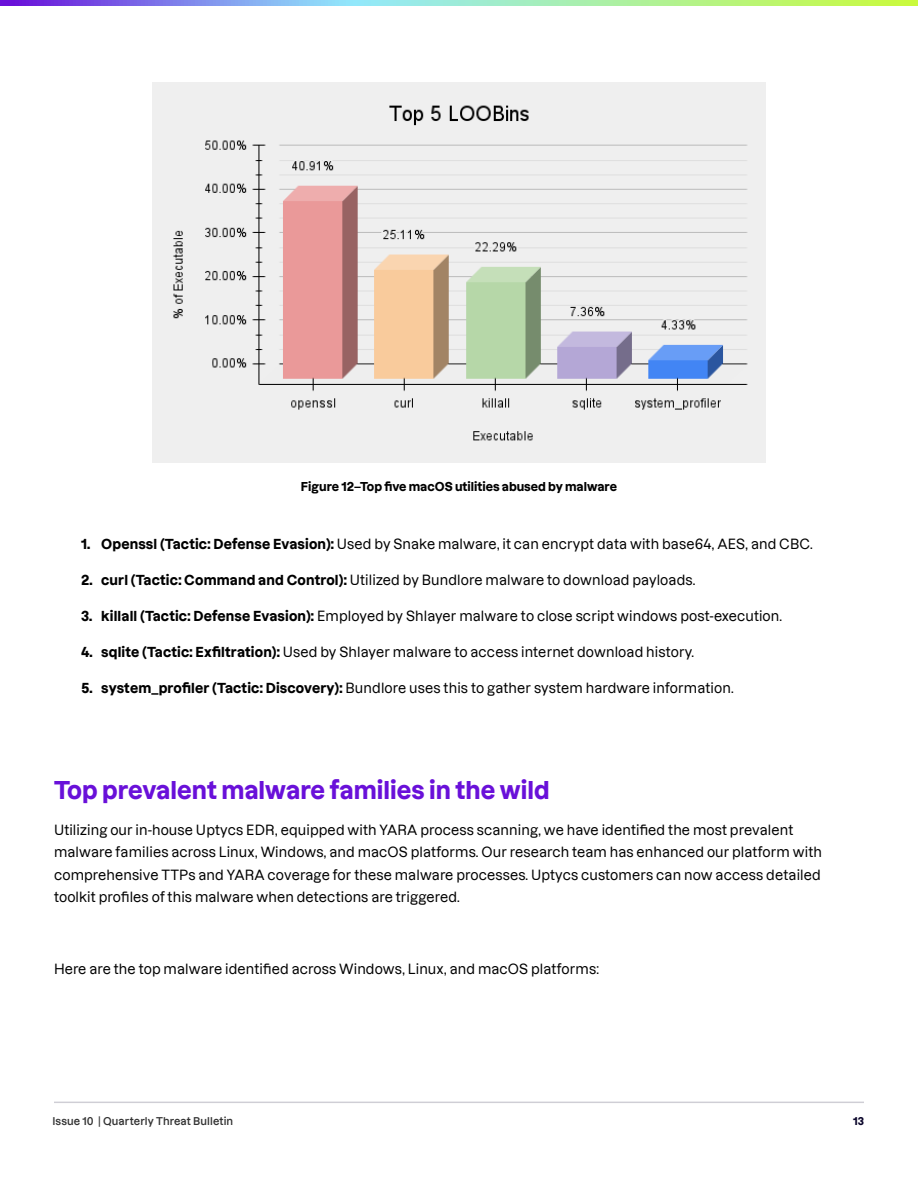
<style>
.page{position:relative;width:918px;height:1188px;background:#fff}
.page>*{position:absolute;margin:0;border:0;box-sizing:border-box;transform-origin:0 0}
.t1{font:700 24px "Dazzed";color:#6910d9}
.t2{font:500 13.5px/22.5px "Dazzed";letter-spacing:.01em;color:#000}
.t3{font:700 12px "Dazzed";color:#000}
.t4{font:600 10.5px "Dazzed";letter-spacing:.01em;color:#333}
.t5{font:700 10.5px "Dazzed";color:#0b062b}
.s1{font-weight:700}
</style>
<div class="page">
<svg style="left:0;top:0;width:918px;height:5px;background:#9bc4b9"></svg>
<hr style="left:54px;top:1102px;width:810px;height:1px;background:#0b062b">
<img style="left:152px;top:83px;width:614px;height:379px">
<p class="t3" style="left:301px;top:477px;width:318px">Figure 12–Top five macOS utilities abused by malware</p>
<p class="t2" style="left:81px;top:531px;width:733px"><span class="s1">1. Openssl (Tactic: Defense Evasion):</span> Used by Snake malware, it can encrypt data with base64, AES, and CBC.</p>
<p class="t2" style="left:81px;top:567px;width:616px"><span class="s1">2. curl (Tactic: Command and Control):</span> Utilized by Bundlore malware to download payloads.</p>
<p class="t2" style="left:81px;top:603px;width:703px"><span class="s1">3. killall (Tactic: Defense Evasion):</span> Employed by Shlayer malware to close script windows post-execution.</p>
<p class="t2" style="left:81px;top:639px;width:615px"><span class="s1">4. sqlite (Tactic: Exfiltration):</span> Used by Shlayer malware to access internet download history.</p>
<p class="t2" style="left:81px;top:675px;width:654px"><span class="s1">5. system_profiler (Tactic: Discovery):</span> Bundlore uses this to gather system hardware information.</p>
<h1 class="t1" style="left:54px;top:770px;width:497px">Top prevalent malware families in the wild</h1>
<p class="t2" style="left:54px;top:817px;width:770px">Utilizing our in-house Uptycs EDR, equipped with YARA process scanning, we have identified the most prevalent malware families across Linux, Windows, and macOS platforms. Our research team has enhanced our platform with comprehensive TTPs and YARA coverage for these malware processes. Uptycs customers can now access detailed toolkit profiles of this malware when detections are triggered.</p>
<p class="t2" style="left:54px;top:956px;width:546px">Here are the top malware identified across Windows, Linux, and macOS platforms:</p>
<p class="t4" style="left:52px;top:1112px;width:182px">Issue 10 | Quarterly Threat Bulletin</p>
<p class="t5" style="left:853px;top:1112px;width:12px">13</p>
</div>
